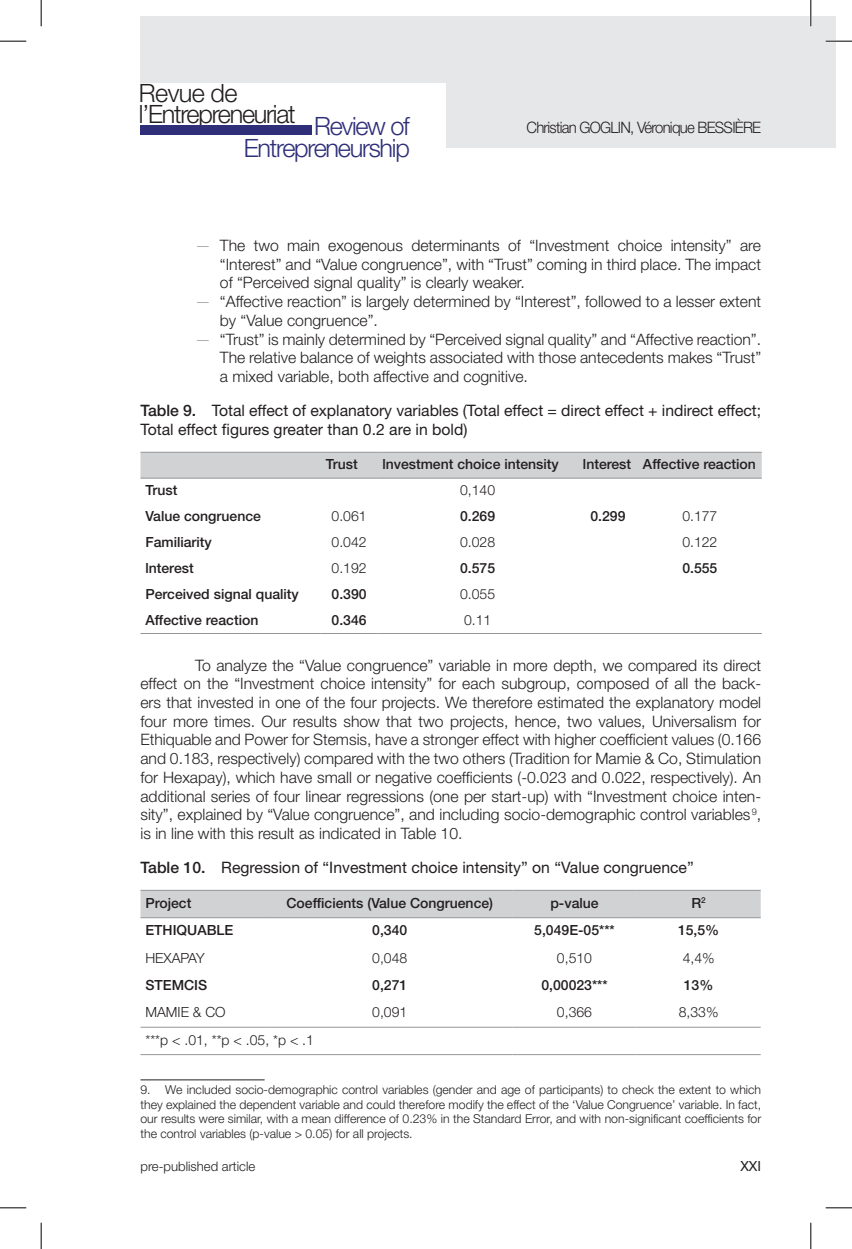
<style>
.page{position:relative;width:852px;height:1249px;background:#fff}
.page>*{position:absolute;margin:0;border:0;box-sizing:border-box;transform-origin:0 0}
.t1{font:300 25.2px/21.7px "Helvetica Neue LT Std";letter-spacing:-.05em;color:#231f20}
.t2{font:300 25.2px/21.7px "Helvetica Neue LT Std";letter-spacing:-.05em;color:#2e2e79;text-align:right}
.body{font:300 15.75px/18.7px "Helvetica Neue LT Std";color:#231f20;text-align:justify}
.t3{font:15.75px/18.9px "Helvetica Neue LT Std";color:#231f20}
.body-2{font:300 15.75px "Helvetica Neue LT Std";letter-spacing:-.05em;color:#231f20;scale:.95 1}
.table_body_left{font:500 14px "Helvetica Neue LT Std";color:#231f20}
.table_body_left-2{font:300 14px "Helvetica Neue LT Std";color:#231f20}
.table_header{font:500 14px "Helvetica Neue LT Std";color:#231f20}
.t4{font:14px "Helvetica Neue LT Std";color:#231f20}
.t5{font:300 13.12px "Helvetica Neue LT Std";color:#231f20}
.footnotes{font:300 12.25px/14.5px "Helvetica Neue LT Std";color:#231f20;text-align:justify}
.s1{font-weight:200}
.s2{font-weight:500}
</style>
<div class="page">
<div style="left:140px;top:16px;width:695px;height:132px;background:#e6e7e9"></div>
<div style="left:140px;top:84px;width:306px;height:81px;background:#fff"></div>
<div style="left:140px;top:125px;width:171px;height:10px;background:#2e2e79"></div>
<div style="left:140px;top:452px;width:621px;height:25px;background:#d1d2d4"></div>
<hr style="left:140px;top:451px;width:180px;height:1px;background:#939598">
<hr style="left:320px;top:451px;width:57px;height:1px;background:#939598">
<hr style="left:377px;top:451px;width:200px;height:1px;background:#939598">
<hr style="left:577px;top:451px;width:60px;height:1px;background:#939598">
<hr style="left:637px;top:451px;width:124px;height:1px;background:#939598">
<hr style="left:140px;top:477px;width:180px;height:1px;background:#939598">
<hr style="left:320px;top:477px;width:57px;height:1px;background:#939598">
<hr style="left:377px;top:477px;width:200px;height:1px;background:#939598">
<hr style="left:577px;top:477px;width:60px;height:1px;background:#939598">
<hr style="left:637px;top:477px;width:124px;height:1px;background:#939598">
<hr style="left:140px;top:633px;width:180px;height:1px;background:#939598">
<hr style="left:320px;top:633px;width:57px;height:1px;background:#939598">
<hr style="left:377px;top:633px;width:200px;height:1px;background:#939598">
<hr style="left:577px;top:633px;width:60px;height:1px;background:#939598">
<hr style="left:637px;top:633px;width:124px;height:1px;background:#939598">
<div style="left:140px;top:890px;width:620px;height:27px;background:#d1d2d4"></div>
<hr style="left:140px;top:889px;width:127px;height:1px;background:#939598">
<hr style="left:267px;top:889px;width:245px;height:1px;background:#939598">
<hr style="left:512px;top:889px;width:124px;height:1px;background:#939598">
<hr style="left:636px;top:889px;width:124px;height:1px;background:#939598">
<hr style="left:140px;top:917px;width:127px;height:1px;background:#939598">
<hr style="left:267px;top:917px;width:245px;height:1px;background:#939598">
<hr style="left:512px;top:917px;width:124px;height:1px;background:#939598">
<hr style="left:636px;top:917px;width:124px;height:1px;background:#939598">
<hr style="left:140px;top:1026px;width:127px;height:1px;background:#939598">
<hr style="left:267px;top:1026px;width:245px;height:1px;background:#939598">
<hr style="left:512px;top:1026px;width:124px;height:1px;background:#939598">
<hr style="left:636px;top:1026px;width:124px;height:1px;background:#939598">
<hr style="left:140px;top:1053px;width:127px;height:1px;background:#939598">
<hr style="left:267px;top:1053px;width:245px;height:1px;background:#939598">
<hr style="left:512px;top:1053px;width:124px;height:1px;background:#939598">
<hr style="left:636px;top:1053px;width:124px;height:1px;background:#939598">
<hr style="left:140px;top:1079px;width:124px;height:1px;background:#231f20">
<hr style="left:825px;top:40px;width:26px;height:2px;background:#fff">
<hr style="left:809px;top:0;width:2px;height:26px;background:#fff">
<svg style="left:0;top:41px;width:26px;height:1px"></svg>
<svg style="left:825px;top:41px;width:26px;height:1px"></svg>
<svg style="left:0;top:1207px;width:26px;height:1px"></svg>
<svg style="left:825px;top:1207px;width:26px;height:1px"></svg>
<svg style="left:41px;top:0;width:1px;height:26px"></svg>
<svg style="left:41px;top:1222px;width:1px;height:26px"></svg>
<svg style="left:810px;top:0;width:1px;height:26px"></svg>
<svg style="left:810px;top:1222px;width:1px;height:26px"></svg>
<h1 class="t1" style="left:139px;top:81px;width:158px">Revue de l’Entrepreneuriat</h1>
<h1 class="t2" style="left:244px;top:115px;width:167px">Review of<br>Entrepreneurship</h1>
<p class="body-2" style="left:526px;top:118px;width:248px">Christian GOGLIN, Véronique BESSIÈRE</p>
<p class="body" style="left:220px;top:236px;width:542px;text-indent:-25px"><span class="s1">—</span> The two main exogenous determinants of “Investment choice intensity” are “Interest” and “Value congruence”, with “Trust” coming in third place. The impact of “Perceived signal quality” is clearly weaker.</p>
<p class="body" style="left:220px;top:292px;width:542px;text-indent:-25px"><span class="s1">—</span> “Affective reaction” is largely determined by “Interest”, followed to a lesser extent by “Value congruence”.</p>
<p class="body" style="left:220px;top:329px;width:542px;text-indent:-25px"><span class="s1">—</span> “Trust” is mainly determined by “Perceived signal quality” and “Affective reaction”.<br>The relative balance of weights associated with those antecedents makes “Trust” a mixed variable, both affective and cognitive.</p>
<p class="t3" style="left:140px;top:400px;width:622px"><span class="s2">Table 9.</span> Total effect of explanatory variables (Total effect = direct effect + indirect effect;<br>Total effect figures greater than 0.2 are in bold)</p>
<p class="table_header" style="left:325px;top:456px;width:33px">Trust</p>
<p class="table_header" style="left:382px;top:456px;width:178px">lnvestment choice intensity</p>
<p class="table_header" style="left:582px;top:456px;width:50px">lnterest</p>
<p class="table_header" style="left:642px;top:456px;width:114px">Affective reaction</p>
<p class="table_body_left" style="left:145px;top:481px;width:33px">Trust</p>
<p class="table_body_left-2" style="left:460px;top:481px;width:37px">0,140</p>
<p class="table_body_left" style="left:145px;top:507px;width:117px">Value congruence</p>
<p class="table_body_left-2" style="left:331px;top:507px;width:37px">0.061</p>
<p class="table_body_left" style="left:460px;top:507px;width:37px">0.269</p>
<p class="table_body_left" style="left:590px;top:507px;width:37px">0.299</p>
<p class="table_body_left-2" style="left:682px;top:507px;width:37px">0.177</p>
<p class="table_body_left" style="left:145px;top:533px;width:68px">Familiarity</p>
<p class="table_body_left-2" style="left:331px;top:533px;width:37px">0.042</p>
<p class="table_body_left-2" style="left:460px;top:533px;width:37px">0.028</p>
<p class="table_body_left-2" style="left:682px;top:533px;width:37px">0.122</p>
<p class="table_body_left" style="left:145px;top:559px;width:50px">lnterest</p>
<p class="table_body_left-2" style="left:331px;top:559px;width:37px">0.192</p>
<p class="table_body_left" style="left:460px;top:559px;width:37px">0.575</p>
<p class="table_body_left" style="left:682px;top:559px;width:37px">0.555</p>
<p class="table_body_left" style="left:145px;top:585px;width:155px">Perceived signal quality</p>
<p class="table_body_left" style="left:331px;top:585px;width:37px">0.390</p>
<p class="table_body_left-2" style="left:460px;top:585px;width:37px">0.055</p>
<p class="table_body_left" style="left:145px;top:611px;width:114px">Affective reaction</p>
<p class="table_body_left" style="left:331px;top:611px;width:37px">0.346</p>
<p class="table_body_left-2" style="left:464px;top:611px;width:29px">0.11</p>
<p class="body" style="left:140px;top:655px;width:622px;text-indent:55px">To analyze the “Value congruence” variable in more depth, we compared its direct effect on the “Investment choice intensity” for each subgroup, composed of all the back&shy;ers that invested in one of the four projects. We therefore estimated the explanatory model four more times. Our results show that two projects, hence, two values, Universalism for Ethiquable and Power for Stemsis, have a stronger effect with higher coefficient values (0.166 and 0.183, respectively) compared with the two others (Tradition for Mamie &amp; Co, Stimulation for Hexapay), which have small or negative coefficients (-0.023 and 0.022, respectively). An additional series of four linear regressions (one per start-up) with “Investment choice inten&shy;sity”, explained by “Value congruence”, and including socio-demographic control variables<sup>9</sup>, is in line with this result as indicated in Table 10.</p>
<p class="t3" style="left:140px;top:857px;width:554px"><span class="s2">Table 10.</span> Regression of “Investment choice intensity” on “Value congruence”</p>
<p class="table_header" style="left:145px;top:894px;width:47px">Project</p>
<p class="table_header" style="left:286px;top:894px;width:208px">Coefficients (Value Congruence)</p>
<p class="table_header" style="left:550px;top:894px;width:50px">p-value</p>
<p class="table_header" style="left:691px;top:894px;width:16px">R<sup>2</sup></p>
<p class="table_body_left" style="left:145px;top:921px;width:89px">ETHIQUABLE</p>
<p class="table_body_left" style="left:372px;top:921px;width:37px">0,340</p>
<p class="table_body_left" style="left:534px;top:921px;width:82px">5,049E-05***</p>
<p class="table_body_left" style="left:677px;top:921px;width:43px">15,5%</p>
<p class="table_body_left-2" style="left:145px;top:948px;width:61px">HEXAPAY</p>
<p class="table_body_left-2" style="left:372px;top:948px;width:37px">0,048</p>
<p class="table_body_left-2" style="left:556px;top:948px;width:37px">0,510</p>
<p class="table_body_left-2" style="left:682px;top:948px;width:33px">4,4%</p>
<p class="table_body_left" style="left:145px;top:976px;width:63px">STEMCIS</p>
<p class="table_body_left" style="left:372px;top:976px;width:37px">0,271</p>
<p class="table_body_left" style="left:541px;top:976px;width:68px">0,00023***</p>
<p class="table_body_left" style="left:683px;top:976px;width:31px">13%</p>
<p class="table_body_left-2" style="left:145px;top:1003px;width:82px">MAMIE &amp; CO</p>
<p class="table_body_left-2" style="left:372px;top:1003px;width:37px">0,091</p>
<p class="table_body_left-2" style="left:556px;top:1003px;width:37px">0,366</p>
<p class="table_body_left-2" style="left:678px;top:1003px;width:41px">8,33%</p>
<p class="table_body_left-2" style="left:145px;top:1030px;width:170px">***p &lt; .01, **p &lt; .05, *p &lt; .1</p>
<p class="footnotes" style="left:140px;top:1082px;width:622px">9. We included socio-demographic control variables (gender and age of participants) to check the extent to which they explained the dependent variable and could therefore modify the effect of the ‘Value Congruence’ variable. In fact, our results were similar, with a mean difference of 0.23% in the Standard Error, and with non-significant coefficients for the control variables (p-value &gt; 0.05) for all projects.</p>
<p class="t5" style="left:140px;top:1157px;width:116px">pre-published article</p>
<p class="t4" style="left:740px;top:1156px;width:22px">XXI</p>
</div>
